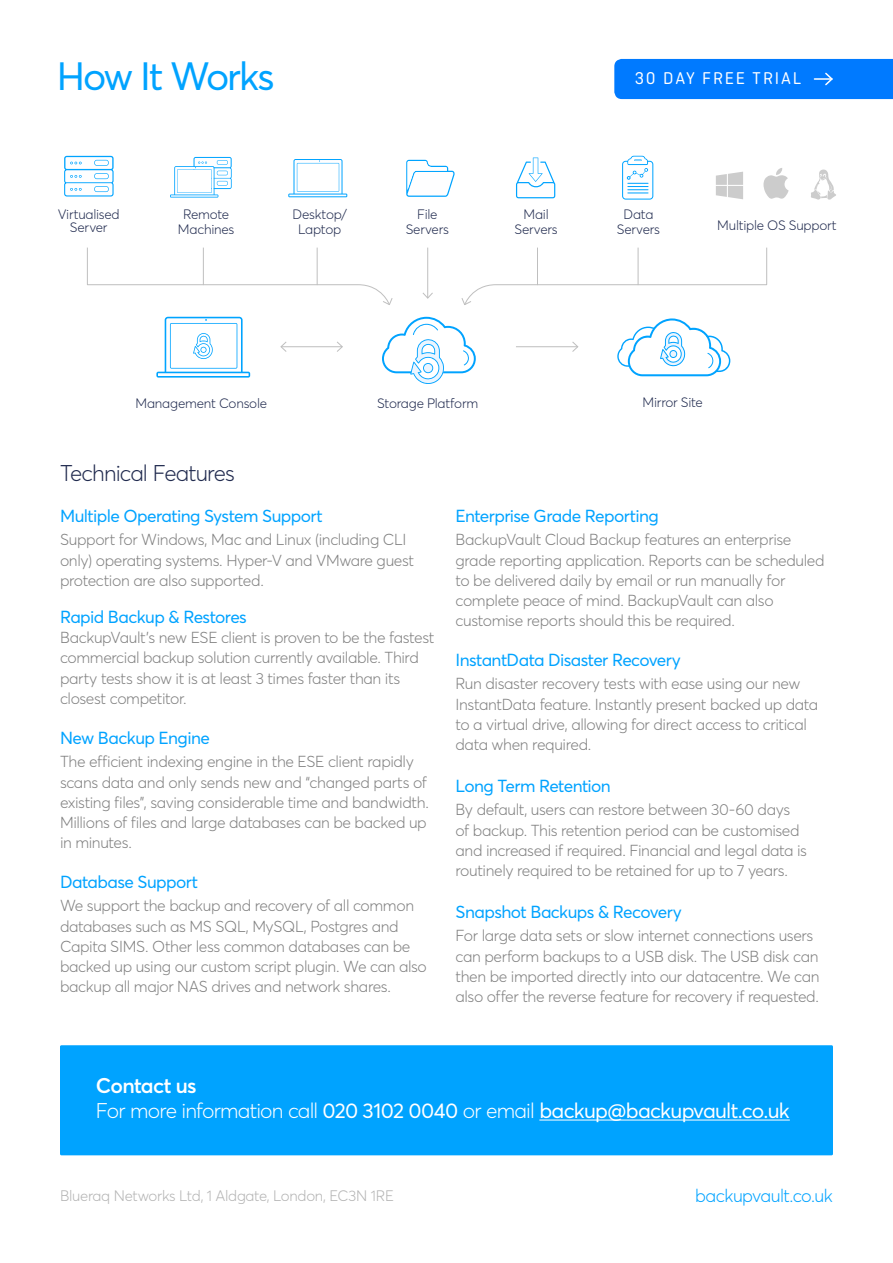
<style>
.page{position:relative;width:893px;height:1263px;background:#fff}
.page>*{position:absolute;margin:0;border:0;box-sizing:border-box;transform-origin:0 0}
.t1{font:39px "Averta";letter-spacing:-.055em;color:#00a3ff}
.t2{font:300 22.5px "Averta";letter-spacing:-.04em;color:#212b4f}
.t3{font:21px/25.5px "Averta";letter-spacing:-.035em;color:#fff}
.t4{font:300 18px "Averta";letter-spacing:-.03em;color:#00a3ff}
.t5{font:18px "Ciutadella Rounded Regular 2";letter-spacing:.1em;color:#fff}
.t6{font:17.25px "Averta";letter-spacing:-.035em;color:#00a3ff}
.t7{font:300 15.75px/20.2px "Averta";letter-spacing:-.025em;color:#808080}
.t8{font:300 15px "Averta";letter-spacing:-.02em;color:#b3b3b3}
.t9{font:300 13.5px/15px "Averta";letter-spacing:-.015em;color:#212b4f;text-align:center}
.s1{font-weight:600}
.s2{font-weight:300}
</style>
<div class="page">
<svg style="left:64px;top:156px;width:50px;height:41px"></svg>
<svg style="left:516px;top:158px;width:39px;height:40px"></svg>
<svg style="left:406px;top:160px;width:49px;height:37px"></svg>
<svg style="left:622px;top:156px;width:31px;height:44px"></svg>
<svg style="left:156px;top:317px;width:94px;height:61px"></svg>
<svg style="left:811px;top:169px;width:25px;height:31px"></svg>
<svg style="left:716px;top:172px;width:27px;height:27px"></svg>
<svg style="left:763px;top:168px;width:26px;height:31px"></svg>
<svg style="left:461px;top:247px;width:306px;height:58px"></svg>
<hr style="left:537px;top:248px;width:1px;height:37px;background:#bfbfbf">
<hr style="left:427px;top:248px;width:1px;height:50px;background:#bfbfbf">
<svg style="left:422px;top:292px;width:11px;height:7px"></svg>
<hr style="left:281px;top:346px;width:61px;height:1px;background:#bfbfbf">
<svg style="left:336px;top:341px;width:7px;height:11px"></svg>
<svg style="left:280px;top:341px;width:7px;height:11px"></svg>
<hr style="left:516px;top:346px;width:62px;height:1px;background:#bfbfbf">
<svg style="left:571px;top:342px;width:8px;height:10px"></svg>
<hr style="left:638px;top:248px;width:1px;height:37px;background:#bfbfbf">
<svg style="left:288px;top:159px;width:59px;height:38px"></svg>
<div style="left:307px;top:169px;width:21px;height:17px;background:#fff"></div>
<svg style="left:170px;top:157px;width:62px;height:41px"></svg>
<div style="left:186px;top:173px;width:16px;height:15px;background:#fff"></div>
<div style="left:60px;top:1045px;width:773px;height:110px;background:#00a3ff;border-radius:2px"></div>
<hr style="left:539px;top:1119px;width:251px;height:1px;background:#fff">
<svg style="left:382px;top:317px;width:94px;height:67px"></svg>
<svg style="left:87px;top:247px;width:306px;height:58px"></svg>
<svg style="left:617px;top:318px;width:113px;height:58px"></svg>
<div style="left:614px;top:59px;width:279px;height:40px;background:#007aff"></div>
<h1 class="t1" style="left:57px;top:52px;width:219px">How It Works</h1>
<p class="t5" style="left:635px;top:69px;width:168px">30 DAY FREE TRIAL</p>
<p class="t9" style="left:58px;top:208px;width:64px;line-height:12.8px">Virtualised<br>Server</p>
<p class="t9" style="left:717px;top:218px;width:121px">Multiple OS Support</p>
<p class="t9" style="left:178px;top:207px;width:58px">Remote<br>Machines</p>
<p class="t9" style="left:293px;top:207px;width:56px">Desktop/<br>Laptop</p>
<p class="t9" style="left:406px;top:207px;width:45px">File<br>Servers</p>
<p class="t9" style="left:514px;top:207px;width:45px">Mail<br>Servers</p>
<p class="t9" style="left:617px;top:207px;width:45px">Data<br>Servers</p>
<p class="t9" style="left:135px;top:395px;width:133px">Management Console</p>
<p class="t9" style="left:377px;top:395px;width:103px">Storage Platform</p>
<p class="t9" style="left:643px;top:394px;width:62px">Mirror Site</p>
<h2 class="t2" style="left:60px;top:459px;width:176px">Technical Features</h2>
<p class="t6" style="left:60px;top:505px;width:264px">Multiple Operating System Support</p>
<p class="t7" style="left:60px;top:529px;width:356px">Support for Windows, Mac and Linux (including CLI only) operating systems. Hyper-V and VMware guest protection are also supported.</p>
<p class="t6" style="left:60px;top:606px;width:188px">Rapid Backup &amp; Restores</p>
<p class="t7" style="left:60px;top:627px;width:376px">BackupVault’s new ESE client is proven to be the fastest commercial backup solution currently available. Third party tests show it is at least 3 times faster than its closest competitor.</p>
<p class="t6" style="left:60px;top:727px;width:151px">New Backup Engine</p>
<p class="t7" style="left:60px;top:751px;width:370px">The efficient indexing engine in the ESE client rapidly scans data and only sends new and “changed parts of existing files”, saving considerable time and bandwidth.<br>Millions of files and large databases can be backed up in minutes.</p>
<p class="t6" style="left:60px;top:871px;width:140px">Database Support</p>
<p class="t7" style="left:60px;top:895px;width:368px">We support the backup and recovery of all common databases such as MS SQL, MySQL, Postgres and Capita SIMS. Other less common databases can be backed up using our custom script plugin. We can also backup all major NAS drives and network shares.</p>
<p class="t6" style="left:455px;top:505px;width:205px">Enterprise Grade Reporting</p>
<p class="t7" style="left:455px;top:529px;width:371px">BackupVault Cloud Backup features an enterprise grade reporting application. Reports can be scheduled to be delivered daily by email or run manually for complete peace of mind. BackupVault can also customise reports should this be required.</p>
<p class="t6" style="left:455px;top:649px;width:227px">InstantData Disaster Recovery</p>
<p class="t7" style="left:455px;top:673px;width:364px">Run disaster recovery tests with ease using our new InstantData feature. Instantly present backed up data to a virtual drive, allowing for direct access to critical data when required.</p>
<p class="t6" style="left:455px;top:775px;width:157px">Long Term Retention</p>
<p class="t7" style="left:455px;top:799px;width:353px">By default, users can restore between 30-60 days of backup. This retention period can be customised and increased if required. Financial and legal data is routinely required to be retained for up to 7 years.</p>
<p class="t6" style="left:455px;top:901px;width:228px">Snapshot Backups &amp; Recovery</p>
<p class="t7" style="left:455px;top:925px;width:366px">For large data sets or slow internet connections users can perform backups to a USB disk. The USB disk can then be imported directly into our datacentre. We can also offer the reverse feature for recovery if requested.</p>
<h3 class="t3" style="left:96px;top:1072px;width:695px"><span class="s1">Contact us<br></span><span class="s2">For more information call</span> 020 3102 0040 <span class="s2">or email</span> backup@backupvault.co.uk</h3>
<p class="t8" style="left:60px;top:1187px;width:335px">Blueraq Networks Ltd, 1 Aldgate, London, EC3N 1RE</p>
<p class="t4" style="left:695px;top:1185px;width:139px">backupvault.co.uk</p>
</div>
